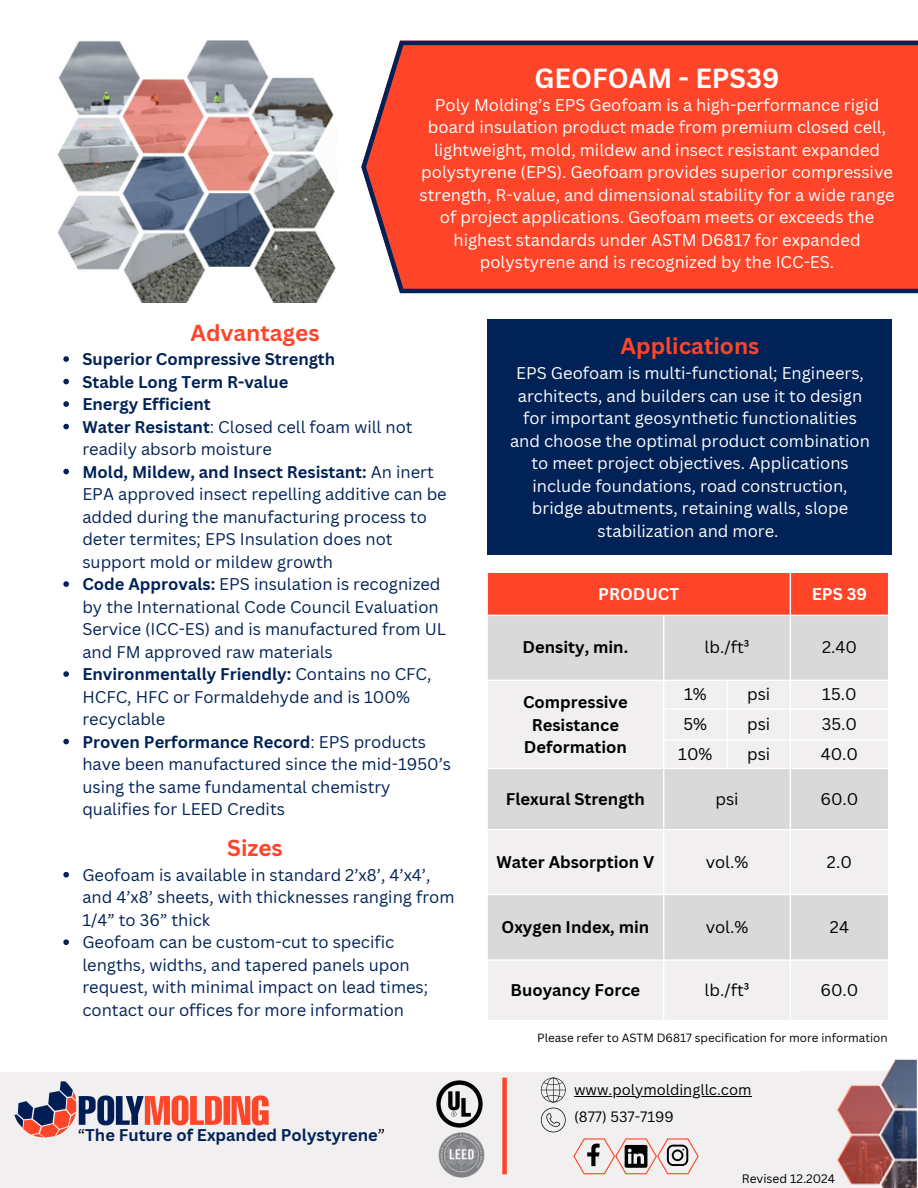
<style>
.page{position:relative;width:918px;height:1188px;background:#fff}
.page>*{position:absolute;margin:0;border:0;box-sizing:border-box;transform-origin:0 0}
.t1{font:700 27px "Canva Sans";color:#fff}
.t2{font:700 22.5px "Canva Sans";color:#ff4529}
.t3{font:16.5px/22.5px "Canva Sans";color:#012257}
.t4{font:16.5px/22.5px "Canva Sans";color:#fff;text-align:center}
.t5{font:700 16.5px/22.5px "Canva Sans";color:#000;text-align:center}
.t6{font:700 16.5px "Canva Sans";color:#012257}
.t7{font:16.5px "Canva Sans";color:#000}
.t8{font:700 16.5px "Canva Sans";color:#fff}
.t9{font:14.55px "Canva Sans";color:#000}
.t10{font:12px "Canva Sans";color:#000}
.t11{font:11.7px "Canva Sans";color:#000}
.s1{font-weight:700}
.s2{font-weight:400;color:#000}
</style>
<div class="page">
<svg style="left:361px;top:41px;width:557px;height:252px;background:#f44a32"></svg>
<img style="left:57px;top:41px;width:279px;height:262px">
<svg style="left:63px;top:356px;width:6px;height:6px"></svg>
<svg style="left:63px;top:379px;width:6px;height:5px"></svg>
<svg style="left:63px;top:401px;width:6px;height:6px"></svg>
<svg style="left:63px;top:424px;width:6px;height:5px"></svg>
<svg style="left:63px;top:469px;width:6px;height:5px"></svg>
<svg style="left:63px;top:581px;width:6px;height:6px"></svg>
<svg style="left:63px;top:671px;width:6px;height:6px"></svg>
<svg style="left:63px;top:739px;width:6px;height:5px"></svg>
<svg style="left:63px;top:872px;width:6px;height:6px"></svg>
<svg style="left:63px;top:939px;width:6px;height:6px"></svg>
<div style="left:0;top:1072px;width:918px;height:116px;background:#f1efef"></div>
<img style="left:800px;top:1059px;width:117px;height:129px">
<div style="left:502px;top:1078px;width:5px;height:96px;background:#ff4529"></div>
<img style="left:14px;top:1081px;width:255px;height:57px">
<svg style="left:573px;top:1138px;width:126px;height:36px"></svg>
<svg style="left:541px;top:1078px;width:25px;height:24px"></svg>
<svg style="left:541px;top:1108px;width:25px;height:24px"></svg>
<img style="left:438px;top:1132px;width:47px;height:46px">
<img style="left:436px;top:1080px;width:47px;height:48px">
<hr style="left:574px;top:1096px;width:178px;height:1px;background:#000">
<div style="left:488px;top:573px;width:400px;height:42px;background:#ff4529"></div>
<div style="left:488px;top:616px;width:400px;height:64px;background:#d9d9d9"></div>
<svg style="left:488px;top:681px;width:400px;height:339px;fill:#f1efef"></svg>
<div style="left:488px;top:319px;width:404px;height:235px;background:#012257"></div>
<p class="t1" style="left:534px;top:60px;width:246px">GEOFOAM - EPS39</p>
<p class="t4" style="left:420px;top:93px;width:477px">Poly Molding’s EPS Geofoam is a high-performance rigid board insulation product made from premium closed cell, lightweight, mold, mildew and insect resistant expanded polystyrene (EPS). Geofoam provides superior compressive strength, R-value, and dimensional stability for a wide range of project applications. Geofoam meets or exceeds the highest standards under ASTM D6817 for expanded polystyrene and is recognized by the ICC-ES.</p>
<h2 class="t2" style="left:190px;top:316px;width:131px">Advantages</h2>
<h1 class="t6" style="left:82px;top:348px;width:254px">Superior Compressive Strength</h1>
<p class="t6" style="left:82px;top:370px;width:207px">Stable Long Term R-value</p>
<p class="t6" style="left:82px;top:393px;width:130px">Energy Efficient</p>
<p class="t3" style="left:82px;top:415px;width:332px"><span class="s1">Water Resistant</span>: Closed cell foam will not readily absorb moisture</p>
<p class="t3" style="left:82px;top:460px;width:366px"><span class="s1">Mold, Mildew, and Insect Resistant:</span> An inert EPA approved insect repelling additive can be added during the manufacturing process to deter termites; EPS Insulation does not support mold or mildew growth</p>
<p class="t3" style="left:82px;top:573px;width:365px"><span class="s1">Code Approvals:</span> EPS insulation is recognized by the International Code Council Evaluation Service (ICC-ES) and is manufactured from UL and FM approved raw materials</p>
<p class="t3" style="left:82px;top:663px;width:351px"><span class="s1">Environmentally Friendly:</span> Contains no CFC,<br>HCFC, HFC or Formaldehyde and is 100% recyclable</p>
<p class="t3" style="left:82px;top:730px;width:370px"><span class="s1">Proven Performance Record</span>: EPS products have been manufactured since the mid-1950’s using the same fundamental chemistry qualifies for LEED Credits</p>
<p class="t2" style="left:227px;top:832px;width:57px">Sizes</p>
<h1 class="t3" style="left:82px;top:863px;width:374px">Geofoam is available in standard 2’x8’, 4’x4’, and 4’x8’ sheets, with thicknesses ranging from<br>1/4” to 36” thick</h1>
<p class="t3" style="left:82px;top:931px;width:347px">Geofoam can be custom-cut to specific lengths, widths, and tapered panels upon request, with minimal impact on lead times; contact our offices for more information</p>
<h2 class="t6" style="left:78px;top:1123px;width:309px"><span class="s2">“</span>The Future of Expanded Polystyrene<span class="s2">”</span></h2>
<h2 class="t2" style="left:621px;top:330px;width:140px">Applications</h2>
<h2 class="t4" style="left:510px;top:361px;width:361px">EPS Geofoam is multi-functional; Engineers, architects, and builders can use it to design for important geosynthetic functionalities and choose the optimal product combination to meet project objectives. Applications include foundations, road construction, bridge abutments, retaining walls, slope stabilization and more.</h2>
<p class="t8" style="left:598px;top:582px;width:82px">PRODUCT</p>
<p class="t8" style="left:812px;top:582px;width:57px">EPS 39</p>
<p class="t5" style="left:523px;top:636px;width:107px">Density, min.</p>
<p class="t7" style="left:705px;top:636px;width:46px">lb./ft³</p>
<p class="t7" style="left:822px;top:636px;width:36px">2.40</p>
<p class="t5" style="left:523px;top:690px;width:106px">Compressive<br>Resistance<br>Deformation</p>
<p class="t7" style="left:684px;top:683px;width:24px">1%</p>
<p class="t7" style="left:747px;top:683px;width:25px">psi</p>
<p class="t7" style="left:822px;top:683px;width:36px">15.0</p>
<p class="t7" style="left:684px;top:712px;width:25px">5%</p>
<p class="t7" style="left:747px;top:712px;width:25px">psi</p>
<p class="t7" style="left:822px;top:712px;width:37px">35.0</p>
<p class="t7" style="left:678px;top:742px;width:36px">10%</p>
<p class="t7" style="left:747px;top:742px;width:25px">psi</p>
<p class="t7" style="left:821px;top:742px;width:39px">40.0</p>
<p class="t5" style="left:506px;top:787px;width:140px">Flexural Strength</p>
<p class="t7" style="left:715px;top:788px;width:25px">psi</p>
<p class="t7" style="left:820px;top:788px;width:40px">60.0</p>
<p class="t5" style="left:496px;top:850px;width:159px">Water Absorption V</p>
<p class="t7" style="left:706px;top:850px;width:44px">vol.%</p>
<p class="t7" style="left:827px;top:850px;width:26px">2.0</p>
<p class="t5" style="left:502px;top:916px;width:149px">Oxygen Index, min</p>
<p class="t7" style="left:706px;top:916px;width:44px">vol.%</p>
<p class="t7" style="left:830px;top:916px;width:21px">24</p>
<p class="t5" style="left:511px;top:978px;width:131px">Buoyancy Force</p>
<p class="t7" style="left:705px;top:978px;width:46px">lb./ft³</p>
<p class="t7" style="left:820px;top:978px;width:40px">60.0</p>
<p class="t11" style="left:537px;top:1029px;width:352px">Please refer to ASTM D6817 specification for more information</p>
<p class="t9" style="left:574px;top:1080px;width:179px">www.polymoldingllc.com</p>
<p class="t9" style="left:574px;top:1106px;width:101px">(877) 537-7199</p>
<p class="t10" style="left:742px;top:1171px;width:95px">Revised 12.2024</p>
</div>
